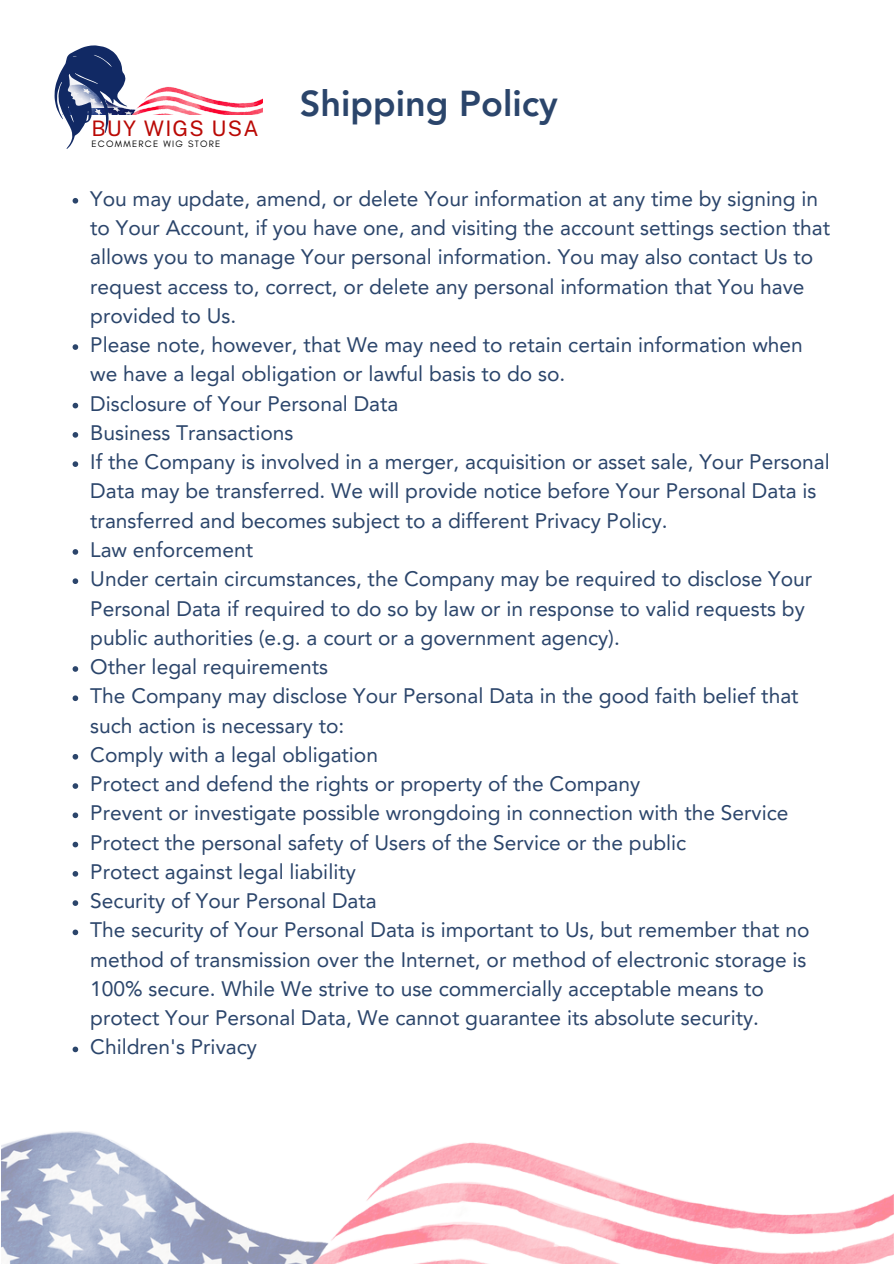
<style>
.page{position:relative;width:894px;height:1264px;background:#fff}
.page>*{position:absolute;margin:0;border:0;box-sizing:border-box;transform-origin:0 0}
.t1{font:800 36px "Avenir LT Pro";color:#2b456b}
.t2{font:21.3px "Public Sans";letter-spacing:.06em;color:#ba0905}
.t3{font:21px/29.2px "Avenir LT Pro";color:#2b456b}
.t4{font:9.45px "Glacial Indifference";letter-spacing:.135em;color:#000}
</style>
<div class="page">
<img style="left:127px;top:86px;width:135px;height:29px">
<svg style="left:55px;top:45px;width:72px;height:104px"></svg>
<svg style="left:73px;top:198px;width:5px;height:5px"></svg>
<svg style="left:73px;top:344px;width:5px;height:6px"></svg>
<svg style="left:73px;top:403px;width:5px;height:5px"></svg>
<svg style="left:73px;top:432px;width:5px;height:5px"></svg>
<svg style="left:73px;top:461px;width:5px;height:6px"></svg>
<svg style="left:73px;top:549px;width:5px;height:5px"></svg>
<svg style="left:73px;top:578px;width:5px;height:6px"></svg>
<svg style="left:73px;top:666px;width:5px;height:5px"></svg>
<svg style="left:73px;top:695px;width:5px;height:6px"></svg>
<svg style="left:73px;top:754px;width:5px;height:5px"></svg>
<svg style="left:73px;top:783px;width:5px;height:5px"></svg>
<svg style="left:73px;top:812px;width:5px;height:6px"></svg>
<svg style="left:73px;top:841px;width:5px;height:6px"></svg>
<svg style="left:73px;top:871px;width:5px;height:5px"></svg>
<svg style="left:73px;top:900px;width:5px;height:5px"></svg>
<svg style="left:73px;top:929px;width:5px;height:6px"></svg>
<svg style="left:73px;top:1046px;width:5px;height:6px"></svg>
<img style="left:2px;top:1131px;width:891px;height:132px">
<p class="t2" style="left:91px;top:116px;width:169px">BUY WIGS USA</p>
<p class="t4" style="left:91px;top:138px;width:130px">ECOMMERCE WIG STORE</p>
<p class="t1" style="left:299px;top:89px;width:259px">Shipping Policy</p>
<p class="t3" style="left:90px;top:186px;width:741px">You may update, amend, or delete Your information at any time by signing in to Your Account, if you have one, and visiting the account settings section that allows you to manage Your personal information. You may also contact Us to request access to, correct, or delete any personal information that You have provided to Us.</p>
<h1 class="t3" style="left:90px;top:332px;width:714px">Please note, however, that We may need to retain certain information when we have a legal obligation or lawful basis to do so.</h1>
<p class="t3" style="left:90px;top:390px;width:309px">Disclosure of Your Personal Data</p>
<p class="t3" style="left:90px;top:420px;width:205px">Business Transactions</p>
<p class="t3" style="left:90px;top:449px;width:740px">If the Company is involved in a merger, acquisition or asset sale, Your Personal<br>Data may be transferred. We will provide notice before Your Personal Data is transferred and becomes subject to a different Privacy Policy.</p>
<p class="t3" style="left:90px;top:537px;width:164px">Law enforcement</p>
<p class="t3" style="left:90px;top:566px;width:723px">Under certain circumstances, the Company may be required to disclose Your<br>Personal Data if required to do so by law or in response to valid requests by public authorities (e.g. a court or a government agency).</p>
<p class="t3" style="left:90px;top:654px;width:239px">Other legal requirements</p>
<p class="t3" style="left:90px;top:683px;width:709px">The Company may disclose Your Personal Data in the good faith belief that such action is necessary to:</p>
<p class="t3" style="left:90px;top:741px;width:289px">Comply with a legal obligation</p>
<p class="t3" style="left:90px;top:771px;width:551px">Protect and defend the rights or property of the Company</p>
<p class="t3" style="left:90px;top:800px;width:699px">Prevent or investigate possible wrongdoing in connection with the Service</p>
<p class="t3" style="left:90px;top:829px;width:597px">Protect the personal safety of Users of the Service or the public</p>
<p class="t3" style="left:90px;top:858px;width:267px">Protect against legal liability</p>
<p class="t3" style="left:90px;top:888px;width:288px">Security of Your Personal Data</p>
<p class="t3" style="left:90px;top:917px;width:720px">The security of Your Personal Data is important to Us, but remember that no method of transmission over the Internet, or method of electronic storage is 100% secure. While We strive to use commercially acceptable means to protect Your Personal Data, We cannot guarantee its absolute security.</p>
<p class="t3" style="left:90px;top:1034px;width:168px">Children's Privacy</p>
</div>
